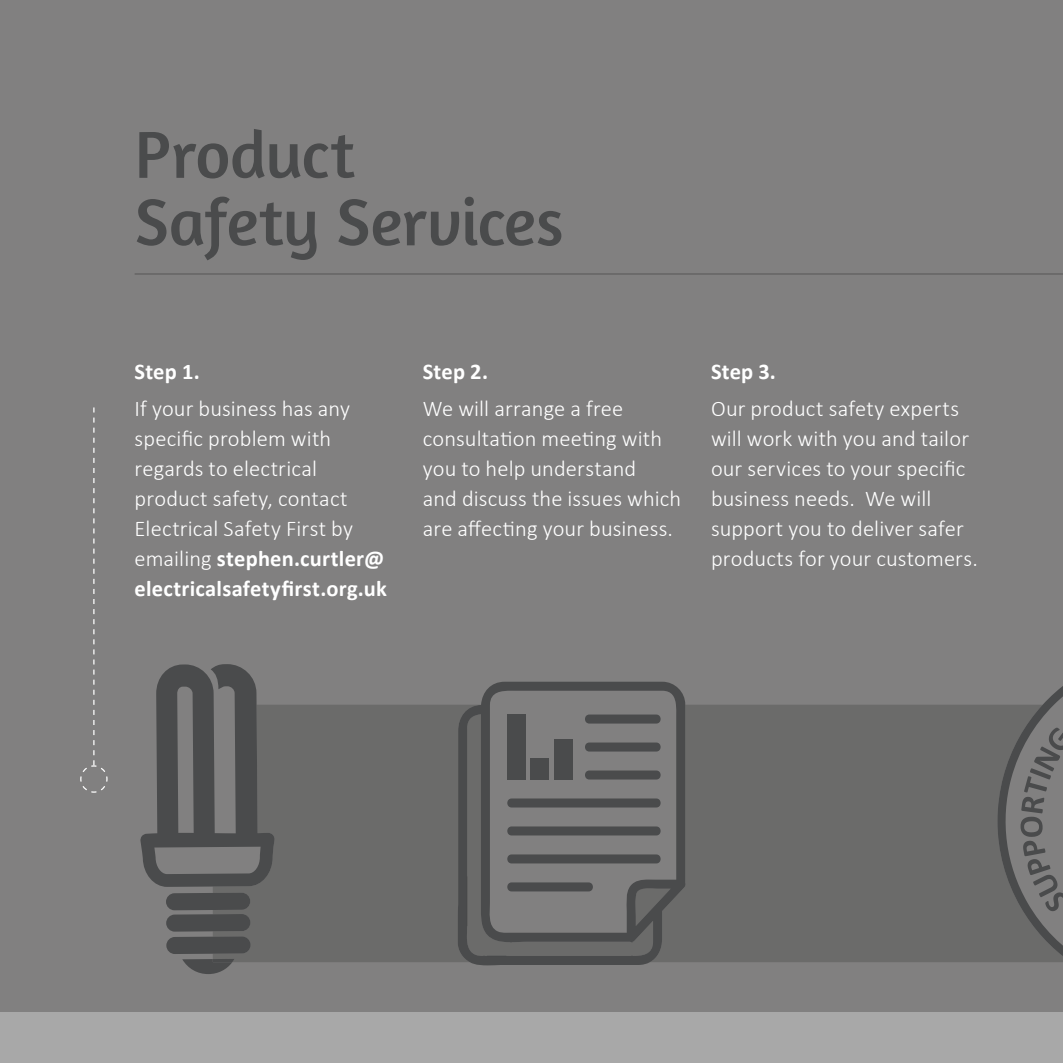
<style>
.page{position:relative;width:1063px;height:1063px;background:#fff}
.page>*{position:absolute;margin:0;border:0;box-sizing:border-box;transform-origin:0 0}
.t1{font:67.5px/67.5px "Amaranth";letter-spacing:-.01em;color:#4a4b4c}
.t2{font:300 22.5px/30px "Calibri";letter-spacing:.005em;color:#fff}
.t3{font:700 22.5px "Calibri";letter-spacing:.005em;color:#fff}
.s1{font-weight:700}
</style>
<div class="page">
<div style="left:0;top:0;width:1063px;height:1062px;background:#818080"></div>
<hr style="left:135px;top:274px;width:928px;height:1px;background:#575756">
<svg style="left:80px;top:407px;width:28px;height:386px"></svg>
<div style="left:0;top:1012px;width:1063px;height:51px;background:#a8a8a8"></div>
<div style="left:213px;top:705px;width:245px;height:257px;background:#6b6b6a"></div>
<div style="left:686px;top:705px;width:311px;height:257px;background:#6b6b6a"></div>
<svg style="left:166px;top:893px;width:85px;height:81px"></svg>
<svg style="left:140px;top:664px;width:135px;height:223px"></svg>
<svg style="left:458px;top:682px;width:228px;height:283px"></svg>
<svg style="left:467px;top:714px;width:204px;height:242px"></svg>
<div style="left:507px;top:714px;width:18px;height:65px;background:#4a4b4c"></div>
<div style="left:531px;top:758px;width:18px;height:21px;background:#4a4b4c"></div>
<div style="left:554px;top:739px;width:19px;height:40px;background:#4a4b4c"></div>
<svg style="left:997px;top:686px;width:66px;height:276px"></svg>
<h1 class="t1" style="left:135px;top:120px;width:431px">Product<br>Safety Services</h1>
<p class="t3" style="left:135px;top:358px;width:67px">Step 1.</p>
<p class="t2" style="left:135px;top:394px;width:254px">If your business has any specific problem with regards to electrical product safety, contact<br>Electrical Safety First by emailing <span class="s1">stephen.curtler@ electricalsafetyfirst.org.uk</span></p>
<p class="t3" style="left:423px;top:358px;width:67px">Step 2.</p>
<p class="t2" style="left:423px;top:394px;width:260px">We will arrange a free consultation meeting with you to help understand<br>and discuss the issues which are affecting your business.</p>
<p class="t3" style="left:711px;top:358px;width:66px">Step 3.</p>
<p class="t2" style="left:711px;top:394px;width:268px">Our product safety experts will work with you and tailor our services to your specific business needs. We will support you to deliver safer products for your customers.</p>
</div>
